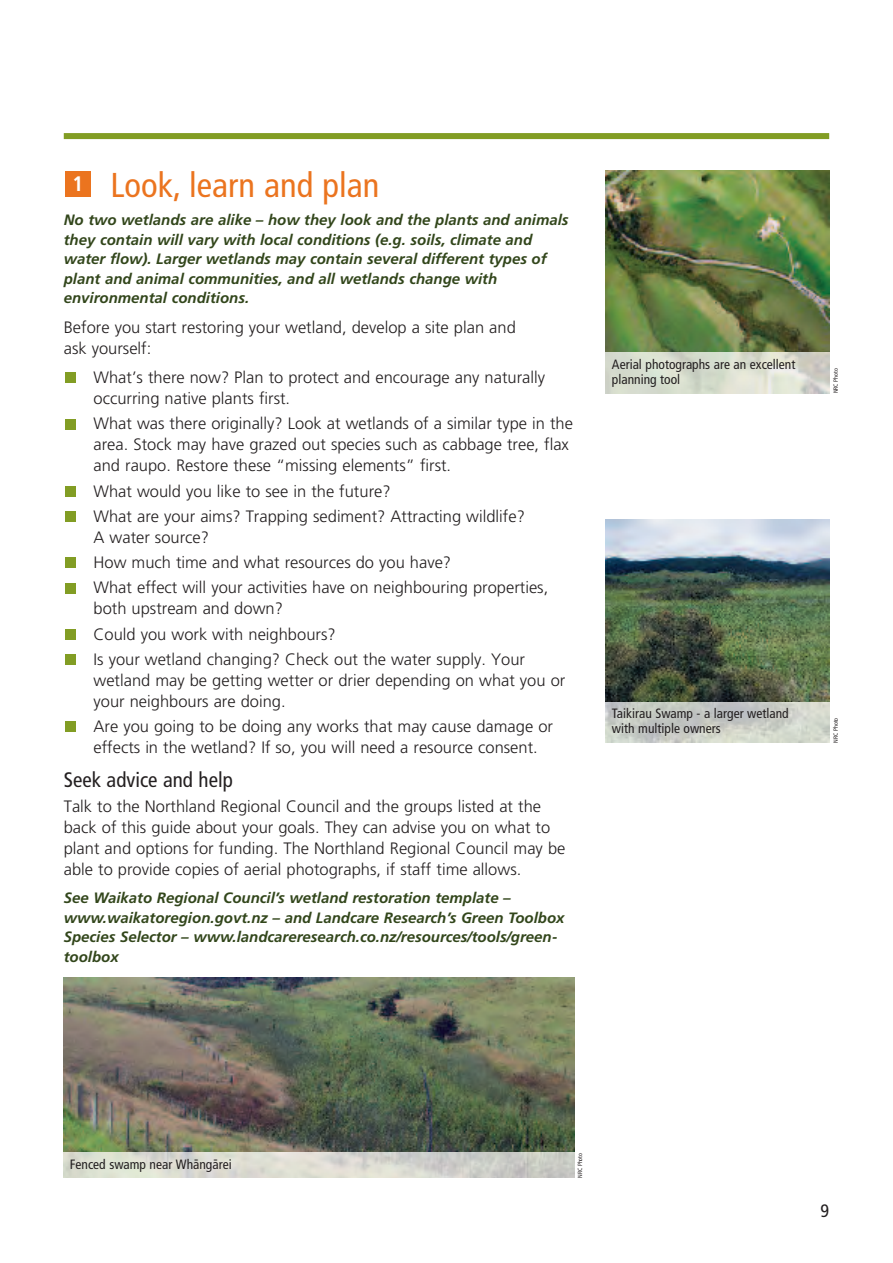
<style>
.page{position:relative;width:893px;height:1263px;background:#fff}
.page>*{position:absolute;margin:0;border:0;box-sizing:border-box;transform-origin:0 0}
.t1{font:condensed 34.5px "Frutiger";color:#eb741f}
.t2{font:condensed 21px "Frutiger";color:#231f20}
.t3{font:700 condensed 21px "Frutiger";color:#fff}
.t4{font:condensed 18px "Frutiger";color:#231f20}
.t5{font:300 16.5px/21px "Frutiger Maori";color:#231f20}
.t6{font:italic 700 15px/19.5px "Frutiger";color:#32461b}
.t7{font:condensed 13.5px/15px "Frutiger";color:#231f20}
.t8{font:condensed 13.5px "Frutiger Maori";color:#231f20}
.t9{font:condensed 6px "Frutiger";color:#231f20}
</style>
<div class="page">
<div style="left:64px;top:133px;width:765px;height:6px;background:#829d24"></div>
<img style="left:64px;top:978px;width:510px;height:174px">
<img style="left:606px;top:170px;width:223px;height:183px">
<img style="left:606px;top:353px;width:223px;height:40px">
<img style="left:606px;top:519px;width:223px;height:183px">
<img style="left:606px;top:702px;width:223px;height:41px">
<div style="left:65px;top:721px;width:11px;height:11px;background:#829d24"></div>
<div style="left:65px;top:654px;width:11px;height:11px;background:#829d24"></div>
<div style="left:65px;top:172px;width:26px;height:25px;background:#eb741f"></div>
<div style="left:65px;top:629px;width:11px;height:11px;background:#829d24"></div>
<div style="left:65px;top:583px;width:11px;height:10px;background:#829d24"></div>
<div style="left:65px;top:557px;width:11px;height:11px;background:#829d24"></div>
<div style="left:65px;top:511px;width:11px;height:11px;background:#829d24"></div>
<div style="left:65px;top:486px;width:11px;height:11px;background:#829d24"></div>
<div style="left:65px;top:419px;width:11px;height:10px;background:#829d24"></div>
<div style="left:65px;top:372px;width:11px;height:11px;background:#829d24"></div>
<h1 class="t1" style="left:111px;top:171px;width:270px">Look, learn and plan</h1>
<p class="t6" style="left:64px;top:211px;width:506px">No two wetlands are alike – how they look and the plants and animals they contain will vary with local conditions (e.g. soils, climate and water flow). Larger wetlands may contain several different types of plant and animal communities, and all wetlands change with environmental conditions.</p>
<p class="t5" style="left:64px;top:318px;width:454px">Before you start restoring your wetland, develop a site plan and ask yourself:</p>
<p class="t5" style="left:94px;top:368px;width:453px">What’s there now? Plan to protect and encourage any naturally occurring native plants first.</p>
<p class="t5" style="left:94px;top:414px;width:481px">What was there originally? Look at wetlands of a similar type in the area. Stock may have grazed out species such as cabbage tree, flax and raupo. Restore these “missing elements” first.</p>
<p class="t5" style="left:94px;top:480px;width:433px;line-height:25.2px">What would you like to see in the future?<br>What are your aims? Trapping sediment? Attracting wildlife?</p>
<p class="t5" style="left:94px;top:526px;width:456px;line-height:25.2px">A water source?<br>How much time and what resources do you have?<br>What effect will your activities have on neighbouring properties,</p>
<p class="t5" style="left:94px;top:597px;width:433px;line-height:25.2px">both upstream and down?<br>Could you work with neighbours?<br>Is your wetland changing? Check out the water supply. Your</p>
<p class="t5" style="left:94px;top:671px;width:473px">wetland may be getting wetter or drier depending on what you or your neighbours are doing.</p>
<p class="t5" style="left:94px;top:717px;width:461px">Are you going to be doing any works that may cause damage or effects in the wetland? If so, you will need a resource consent.</p>
<p class="t2" style="left:64px;top:771px;width:171px">Seek advice and help</p>
<p class="t5" style="left:64px;top:797px;width:503px">Talk to the Northland Regional Council and the groups listed at the back of this guide about your goals. They can advise you on what to plant and options for funding. The Northland Regional Council may be able to provide copies of aerial photographs, if staff time allows.</p>
<p class="t6" style="left:64px;top:889px;width:502px">See Waikato Regional Council’s wetland restoration template – www.waikatoregion.govt.nz – and Landcare Research’s Green Toolbox Species Selector – www.landcareresearch.co.nz/resources/tools/green&shy;toolbox</p>
<p class="t3" style="left:73px;top:175px;width:12px">1</p>
<p class="t7" style="left:612px;top:358px;width:185px">Aerial photographs are an excellent planning tool</p>
<p class="t9" style="left:833px;top:393px;width:26px;rotate:-90deg">NRC Photo</p>
<p class="t7" style="left:612px;top:707px;width:178px">Taikirau Swamp - a larger wetland with multiple owners</p>
<p class="t9" style="left:833px;top:743px;width:26px;rotate:-90deg">NRC Photo</p>
<p class="t8" style="left:70px;top:1158px;width:163px">Fenced swamp near Whängärei</p>
<p class="t9" style="left:577px;top:1178px;width:26px;rotate:-90deg">NRC Photo</p>
<p class="t4" style="left:820px;top:1203px;width:10px">9</p>
</div>
